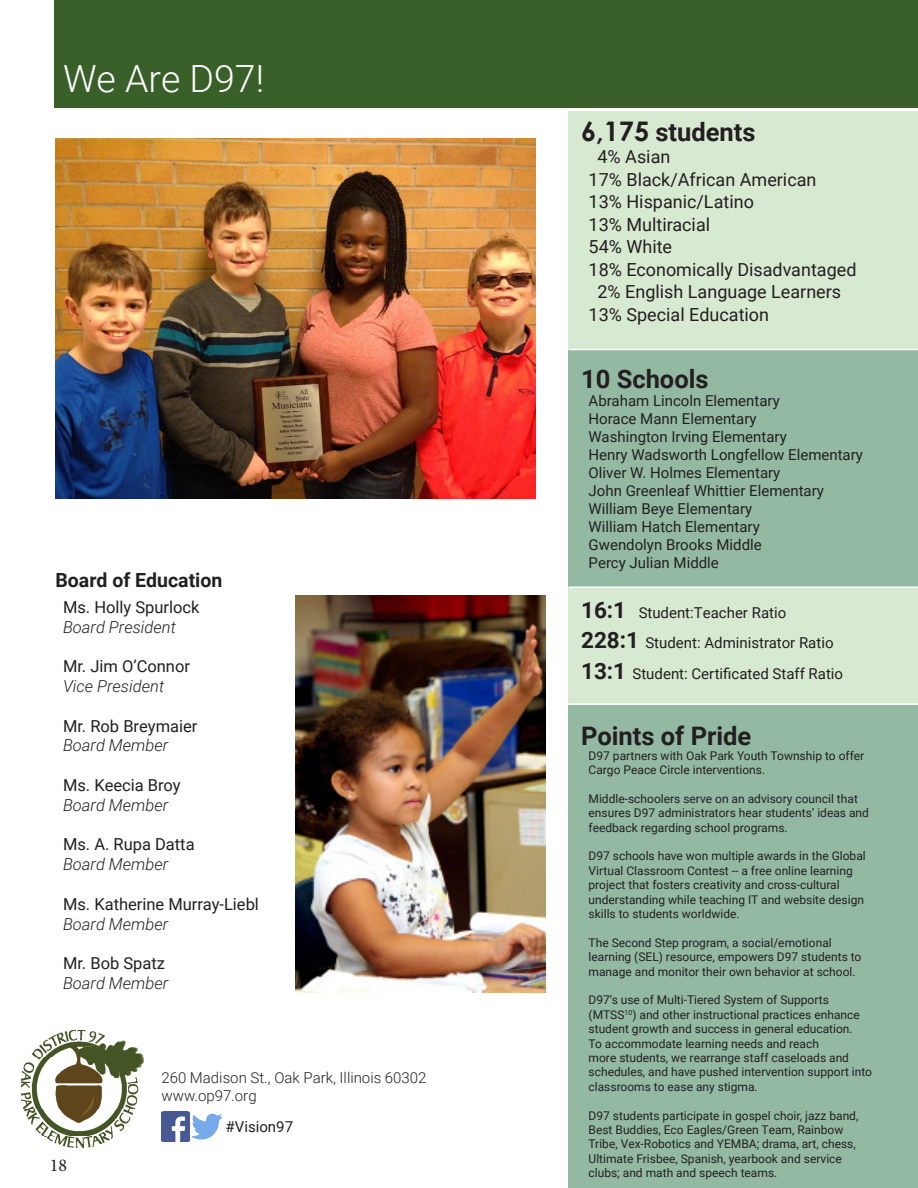
<style>
.page{position:relative;width:918px;height:1188px;background:#fff}
.page>*{position:absolute;margin:0;border:0;box-sizing:border-box;transform-origin:0 0}
.t1{font:300 37.5px "Roboto";color:#fff}
.t2{font:700 25.5px "Roboto";color:#231f20}
.t3{font:700 19.5px "Roboto";color:#231f20}
.t4{font:18px "Roboto";color:#231f20}
.t5{font:18px "Minion Pro";color:#231f20}
.t6{font:16.5px "Roboto";color:#231f20}
.t7{font:italic 300 16.5px "Roboto";color:#231f20}
.t8{font:15px "Roboto";color:#231f20}
.t9{font:300 15px "Roboto";color:#231f20}
.t10{font:12px/14.4px "Roboto";color:#231f20}
.s1{font-family:"Century Gothic";font-size:27px}
.s2{font-weight:700;font-size:22.5px}
</style>
<div class="page">
<div style="left:568px;top:111px;width:350px;height:239px;background:#d8e9d2"></div>
<div style="left:568px;top:350px;width:350px;height:238px;background:#93b9a2"></div>
<div style="left:568px;top:588px;width:350px;height:116px;background:#d8e9d2"></div>
<div style="left:568px;top:706px;width:350px;height:482px;background:#93b9a2"></div>
<hr style="left:568px;top:349px;width:350px;height:1px;background:#fff">
<hr style="left:568px;top:586px;width:350px;height:2px;background:#fff">
<hr style="left:568px;top:703px;width:350px;height:2px;background:#fff">
<img style="left:161px;top:1112px;width:29px;height:30px">
<img style="left:193px;top:1113px;width:28px;height:27px">
<img style="left:22px;top:1031px;width:121px;height:116px">
<div style="left:54px;top:0;width:864px;height:108px;background:#386028"></div>
<img style="left:296px;top:596px;width:249px;height:396px">
<img style="left:56px;top:138px;width:480px;height:360px">
<p class="t1" style="left:63px;top:52px;width:203px">We Are D97!</p>
<p class="t3" style="left:56px;top:567px;width:168px">Board of Education</p>
<p class="t6" style="left:63px;top:595px;width:138px">Ms. Holly Spurlock</p>
<p class="t7" style="left:63px;top:615px;width:114px">Board President</p>
<p class="t6" style="left:63px;top:655px;width:129px">Mr. Jim O’Connor</p>
<p class="t7" style="left:63px;top:675px;width:103px">Vice President</p>
<p class="t6" style="left:63px;top:714px;width:136px">Mr. Rob Breymaier</p>
<p class="t7" style="left:63px;top:734px;width:107px">Board Member</p>
<p class="t6" style="left:63px;top:774px;width:119px">Ms. Keecia Broy</p>
<p class="t7" style="left:63px;top:793px;width:107px">Board Member</p>
<p class="t6" style="left:63px;top:833px;width:133px">Ms. A. Rupa Datta</p>
<p class="t7" style="left:63px;top:853px;width:107px">Board Member</p>
<p class="t6" style="left:63px;top:892px;width:197px">Ms. Katherine Murray-Liebl</p>
<p class="t7" style="left:63px;top:912px;width:107px">Board Member</p>
<p class="t6" style="left:63px;top:952px;width:104px">Mr. Bob Spatz</p>
<p class="t7" style="left:63px;top:972px;width:107px">Board Member</p>
<p class="t9" style="left:161px;top:1067px;width:267px">260 Madison St., Oak Park, Illinois 60302</p>
<p class="t9" style="left:161px;top:1085px;width:97px">www.op97.org</p>
<h3 class="t5" style="left:50px;top:1153px;width:19px">18</h3>
<p class="t8" style="left:226px;top:1116px;width:69px">#Vision97</p>
<p class="t2" style="left:581px;top:114px;width:176px"><span class="s1">6,175</span> students</p>
<p class="t4" style="left:598px;top:144px;width:74px">4% Asian</p>
<p class="t4" style="left:589px;top:167px;width:229px">17% Black/African American</p>
<p class="t4" style="left:589px;top:189px;width:167px">13% Hispanic/Latino</p>
<p class="t4" style="left:589px;top:212px;width:123px">13% Multiracial</p>
<p class="t4" style="left:589px;top:234px;width:85px">54% White</p>
<p class="t4" style="left:589px;top:257px;width:269px">18% Economically Disadvantaged</p>
<p class="t4" style="left:598px;top:279px;width:245px">2% English Language Learners</p>
<p class="t4" style="left:589px;top:302px;width:182px">13% Special Education</p>
<p class="t2" style="left:581px;top:361px;width:129px">10 Schools</p>
<p class="t8" style="left:589px;top:391px;width:193px">Abraham Lincoln Elementary</p>
<p class="t8" style="left:589px;top:409px;width:169px">Horace Mann Elementary</p>
<p class="t8" style="left:589px;top:427px;width:200px">Washington Irving Elementary</p>
<p class="t8" style="left:589px;top:445px;width:276px">Henry Wadsworth Longfellow Elementary</p>
<p class="t8" style="left:589px;top:463px;width:193px">Oliver W. Holmes Elementary</p>
<p class="t8" style="left:589px;top:481px;width:237px">John Greenleaf Whittier Elementary</p>
<p class="t8" style="left:589px;top:499px;width:165px">William Beye Elementary</p>
<p class="t8" style="left:589px;top:517px;width:173px">William Hatch Elementary</p>
<p class="t8" style="left:589px;top:535px;width:175px">Gwendolyn Brooks Middle</p>
<p class="t8" style="left:589px;top:553px;width:132px">Percy Julian Middle</p>
<p class="t8" style="left:581px;top:602px;width:207px"><span class="s2">16:1</span> Student:Teacher Ratio</p>
<p class="t8" style="left:581px;top:633px;width:254px"><span class="s2">228:1</span> Student: Administrator Ratio</p>
<p class="t8" style="left:581px;top:663px;width:264px"><span class="s2">13:1</span> Student: Certificated Staff Ratio</p>
<p class="t2" style="left:581px;top:718px;width:172px">Points of Pride</p>
<p class="t10" style="left:589px;top:748px;width:277px">D97 partners with Oak Park Youth Township to offer<br>Cargo Peace Circle interventions.</p>
<p class="t10" style="left:589px;top:791px;width:282px">Middle-schoolers serve on an advisory council that ensures D97 administrators hear students’ ideas and feedback regarding school programs.</p>
<p class="t10" style="left:589px;top:849px;width:279px">D97 schools have won multiple awards in the Global Virtual Classroom Contest -- a free online learning project that fosters creativity and cross-cultural understanding while teaching IT and website design skills to students worldwide.</p>
<p class="t10" style="left:589px;top:935px;width:274px">The Second Step program, a social/emotional learning (SEL) resource, empowers D97 students to manage and monitor their own behavior at school.</p>
<p class="t10" style="left:589px;top:993px;width:285px">D97’s use of Multi-Tiered System of Supports (MTSS<sup>10</sup>) and other instructional practices enhance student growth and success in general education.<br>To accommodate learning needs and reach<br>more students, we rearrange staff caseloads and schedules, and have pushed intervention support into classrooms to ease any stigma.</p>
<p class="t10" style="left:589px;top:1108px;width:271px">D97 students participate in gospel choir, jazz band, Best Buddies, Eco Eagles/Green Team, Rainbow Tribe, Vex-Robotics and YEMBA; drama, art, chess, Ultimate Frisbee, Spanish, yearbook and service clubs; and math and speech teams.</p>
</div>
